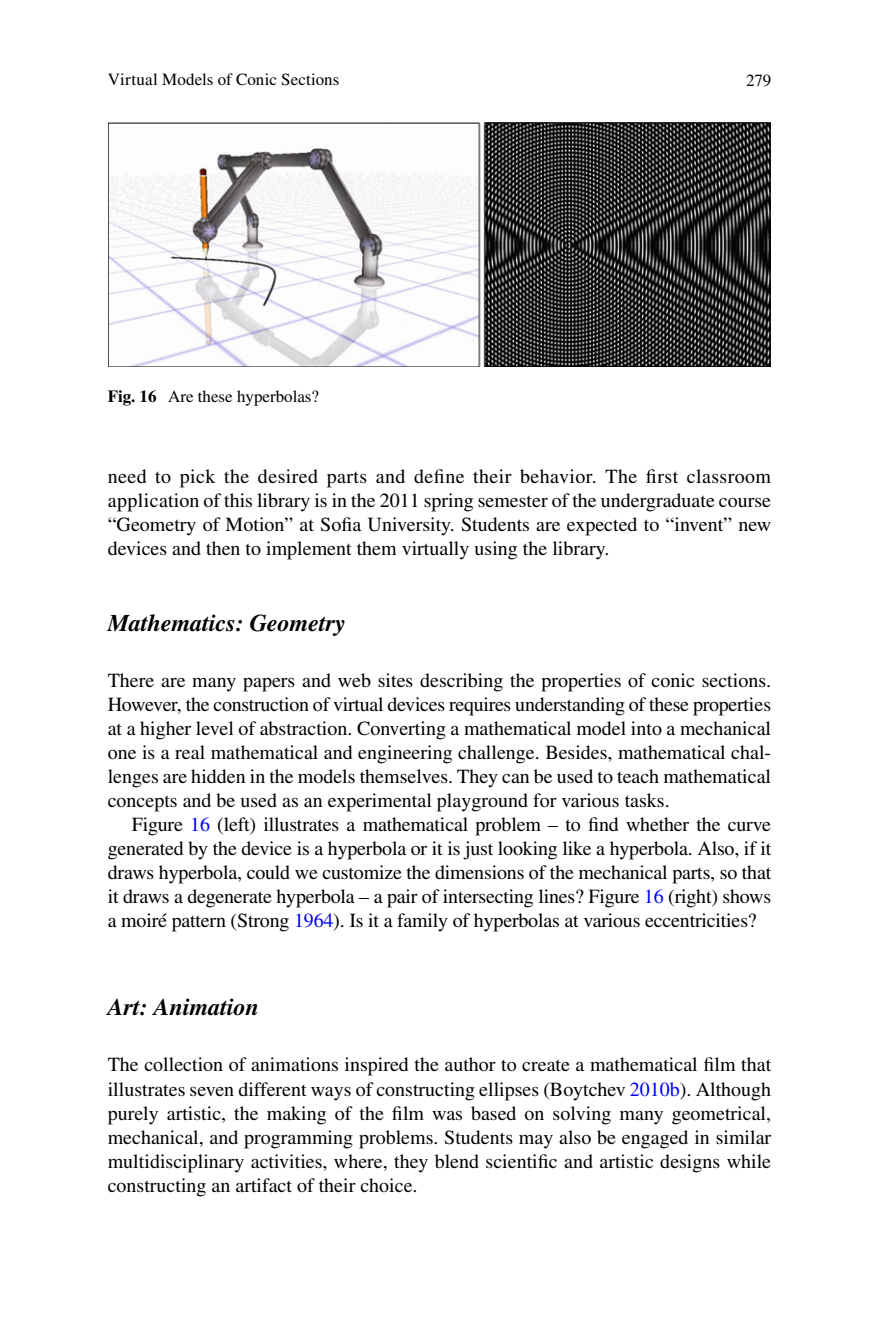
<style>
.page{position:relative;width:879px;height:1333px;background:#fff}
.page>*{position:absolute;margin:0;border:0;box-sizing:border-box;transform-origin:0 0}
.t1{font:italic 700 24px "Times";color:#000}
.t2{font:20px/24px "Times";color:#000;text-align:justify}
.t3{font:17px "Times";color:#000}
.s1{font-weight:700}
.s2{color:#0000fa}
</style>
<div class="page">
<img style="left:109px;top:122px;width:661px;height:244px">
<p class="t3" style="left:108px;top:73px;width:233px">Virtual Models of Conic Sections</p>
<p class="t3" style="left:746px;top:74px;width:27px">279</p>
<p class="t3" style="left:108px;top:390px;width:213px"><span class="s1">Fig. 16</span> Are these hyperbolas?</p>
<p class="t2" style="left:108px;top:466px;width:665px">need to pick the desired parts and define their behavior. The first classroom application of this library is in the 2011 spring semester of the undergraduate course “Geometry of Motion” at Sofia University. Students are expected to “invent” new devices and then to implement them virtually using the library.</p>
<p class="t1" style="left:108px;top:614px;width:239px">Mathematics: Geometry</p>
<p class="t2" style="left:108px;top:670px;width:665px">There are many papers and web sites describing the properties of conic sections.<br>However, the construction of virtual devices requires understanding of these properties at a higher level of abstraction. Converting a mathematical model into a mechanical one is a real mathematical and engineering challenge. Besides, mathematical chal&shy;lenges are hidden in the models themselves. They can be used to teach mathematical concepts and be used as an experimental playground for various tasks.</p>
<p class="t2" style="left:108px;top:814px;width:665px;text-indent:24px">Figure <span class="s2">16</span> (left) illustrates a mathematical problem – to find whether the curve generated by the device is a hyperbola or it is just looking like a hyperbola. Also, if it draws hyperbola, could we customize the dimensions of the mechanical parts, so that it draws a degenerate hyperbola – a pair of intersecting lines? Figure <span class="s2">16</span> (right) shows a moiré pattern (Strong <span class="s2">1964</span>). Is it a family of hyperbolas at various eccentricities?</p>
<p class="t1" style="left:108px;top:998px;width:153px">Art: Animation</p>
<p class="t2" style="left:108px;top:1054px;width:665px">The collection of animations inspired the author to create a mathematical film that illustrates seven different ways of constructing ellipses (Boytchev <span class="s2">2010b</span>). Although purely artistic, the making of the film was based on solving many geometrical, mechanical, and programming problems. Students may also be engaged in similar multidisciplinary activities, where, they blend scientific and artistic designs while constructing an artifact of their choice.</p>
</div>
